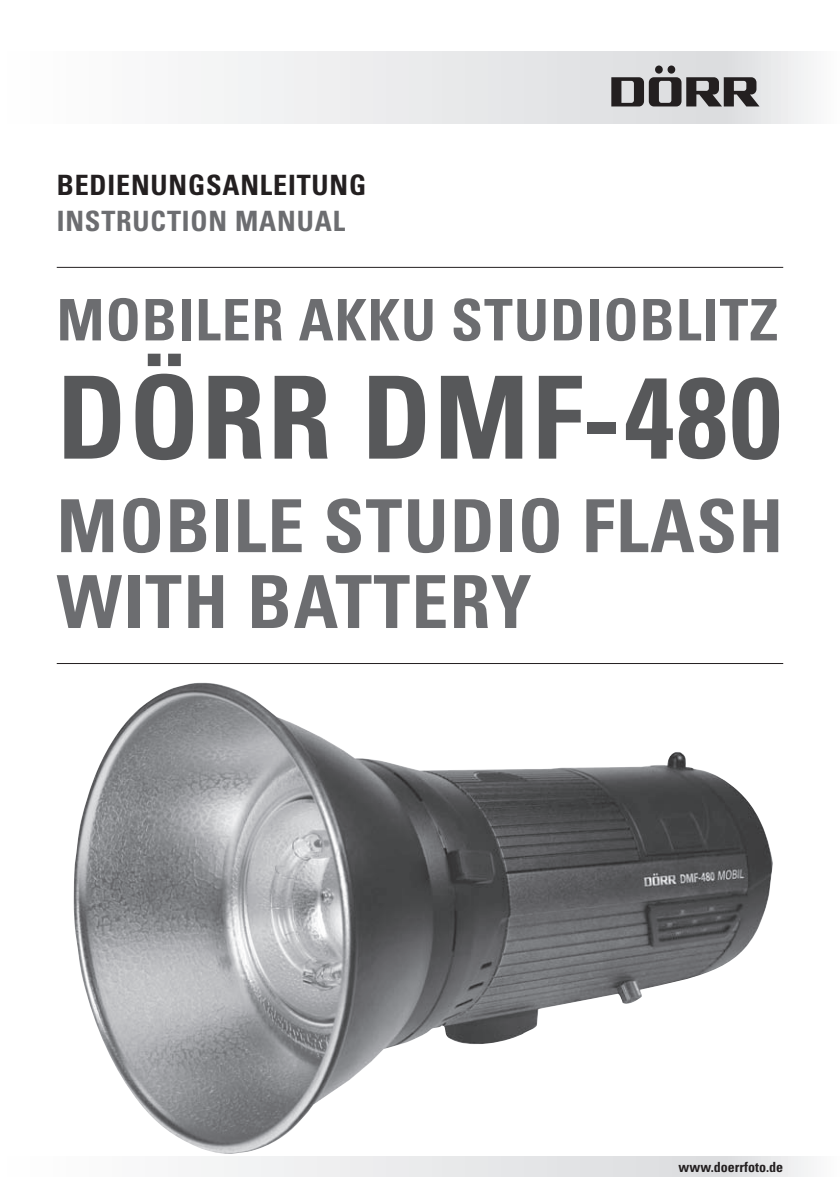
<style>
.page{position:relative;width:840px;height:1191px;background:#fff}
.page>*{position:absolute;margin:0;border:0;box-sizing:border-box;transform-origin:0 0}
.t1{font:114.6px "Univers LTCYR 67 Bold Cond";letter-spacing:.02em;color:#57585a}
.t2{font:73.2px/75.8px "Univers LTCYR 67 Bold Cond";letter-spacing:.02em;color:#6c6d70}
.t3{font:57.4px "Univers LTCYR 67 Bold Cond";letter-spacing:.02em;color:#6c6d70}
.t4{font:28px "Univers LTCYR 67 Bold Cond";letter-spacing:.03em;color:#231f20}
.t5{font:28px "Univers LTCYR 67 Bold Cond";letter-spacing:.03em;color:#6c6d70}
.t6{font:14px "Univers LTCYR 67 Bold Cond";color:#231f20}
</style>
<div class="page">
<svg style="left:201px;top:51px;width:610px;height:72px"></svg>
<svg style="left:201px;top:1157px;width:610px;height:19px"></svg>
<svg style="left:611px;top:65px;width:148px;height:41px;background:#878688"></svg>
<hr style="left:57px;top:267px;width:725px;height:1px;background:#231f20">
<hr style="left:57px;top:663px;width:725px;height:1px;background:#231f20">
<img style="left:74px;top:682px;width:698px;height:472px">
<p class="t4" style="left:57px;top:168px;width:311px">BEDIENUNGSANLEITUNG</p>
<p class="t5" style="left:57px;top:204px;width:290px">INSTRUCTION MANUAL</p>
<p class="t3" style="left:57px;top:285px;width:722px">MOBILER AKKU STUDIOBLITZ</p>
<h1 class="t1" style="left:57px;top:347px;width:725px">DÖRR DMF-480</h1>
<p class="t2" style="left:57px;top:487px;width:727px">MOBILE STUDIO FLASH<br>WITH BATTERY</p>
<p class="t6" style="left:678px;top:1158px;width:106px">WWW.DOERRFOTO.DE</p>
</div>
